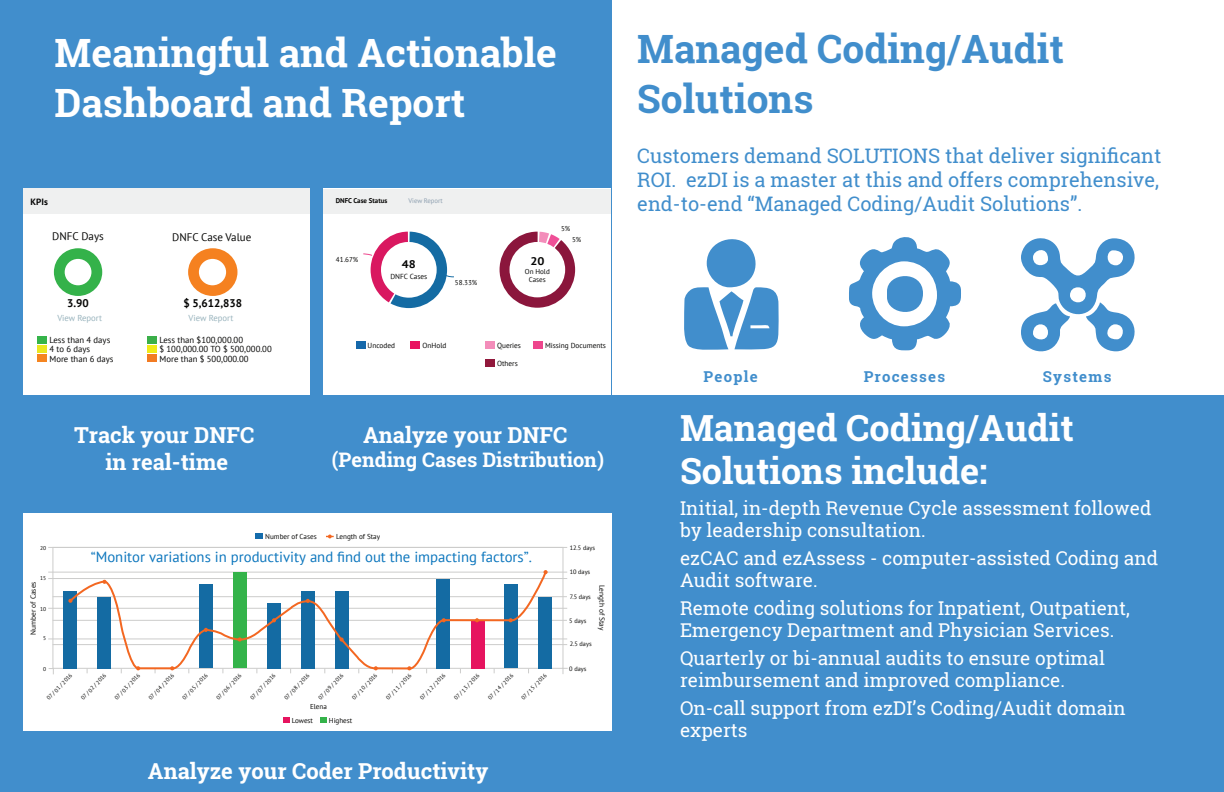
<style>
.page{position:relative;width:1224px;height:792px;background:#fff}
.page>*{position:absolute;margin:0;border:0;box-sizing:border-box;transform-origin:0 0}
.t1{font:700 39px/50px "Roboto Slab";color:#fff}
.t2{font:700 39px/50px "Roboto Slab";color:#418ecc}
.t3{font:700 36px/43.2px "Roboto Slab";color:#fff}
.t4{font:700 22px/26.4px "Roboto Slab";color:#fff;text-align:center}
.t5{font:20px/24px "Roboto Slab";color:#418ecc;text-align:justify}
.t6{font:700 20px "Roboto Slab";color:#fff}
.t7{font:19px/22px "Roboto Slab";color:#fefefe}
.t8{font:700 15px "Roboto Slab";letter-spacing:.085em;color:#418ecc}
.t9{font:14.7px "PT Sans";color:#0c76bd}
.t10{font:700 11.1px "PT Sans";color:#050504}
.t11{font:11px "PT Sans";color:#050504}
.t12{font:700 11px "PT Sans";color:#050504;scale:1.12 1}
.t13{font:700 9.1px "PT Sans";color:#050504}
.t14{font:8.7px/9.3px "PT Sans";color:#050504}
.t15{font:8.7px "PT Sans";color:#97b2bc}
.t16{font:7.4px "PT Sans";color:#050504}
.t17{font:7.3px "PT Sans";color:#050504}
.t18{font:7.2px "PT Sans";color:#050504}
.t19{font:7.1px/13.8px "PT Sans";color:#050504}
.t20{font:700 6.9px "PT Sans";color:#050504}
.t21{font:6.7px "PT Sans";color:#8b9dae}
.t22{font:6.3px "PT Sans";color:#050504}
.t23{font:5.6px "PT Sans";color:#050504}
.t24{font:5.5px "PT Sans";color:#050504}
</style>
<div class="page">
<div style="left:0;top:0;width:612px;height:792px;background:#418ecc"></div>
<div style="left:23px;top:189px;width:287px;height:206px;background:#fff"></div>
<div style="left:24px;top:189px;width:286px;height:25px;background:#eff0f0"></div>
<div style="left:54px;top:248px;width:48px;height:48px;background:#34b24a;border-radius:50%"></div>
<div style="left:65px;top:259px;width:26px;height:26px;background:#fff;border-radius:50%"></div>
<div style="left:188px;top:248px;width:49px;height:48px;background:#f58120;border-radius:50%"></div>
<div style="left:199px;top:259px;width:27px;height:26px;background:#fff;border-radius:50%"></div>
<div style="left:37px;top:336px;width:9px;height:7px;background:#35b44a"></div>
<div style="left:37px;top:345px;width:9px;height:7px;background:#eae721"></div>
<div style="left:37px;top:355px;width:9px;height:7px;background:#f58520"></div>
<div style="left:147px;top:336px;width:9px;height:7px;background:#3baf49"></div>
<div style="left:147px;top:345px;width:9px;height:7px;background:#f0ea18"></div>
<div style="left:147px;top:355px;width:9px;height:7px;background:#f27b22"></div>
<div style="left:323px;top:189px;width:287px;height:206px;background:#fff"></div>
<div style="left:323px;top:189px;width:287px;height:24px;background:#eff0f0"></div>
<div style="left:23px;top:513px;width:589px;height:217px;background:#fff"></div>
<hr style="left:48px;top:547px;width:519px;height:1px;background:#cccccb">
<hr style="left:48px;top:572px;width:519px;height:1px;background:#cccccb">
<hr style="left:48px;top:578px;width:519px;height:1px;background:#cccccb">
<hr style="left:48px;top:608px;width:519px;height:1px;background:#cccccb">
<hr style="left:48px;top:638px;width:519px;height:1px;background:#cccccb">
<hr style="left:53px;top:644px;width:514px;height:1px;background:#cccccb">
<hr style="left:53px;top:620px;width:514px;height:1px;background:#cccccb">
<hr style="left:53px;top:596px;width:514px;height:1px;background:#cccccb">
<svg style="left:562px;top:668px;width:6px;height:6px"></svg>
<svg style="left:326px;top:535px;width:8px;height:3px"></svg>
<div style="left:256px;top:533px;width:7px;height:6px;background:#146cac"></div>
<svg style="left:320px;top:718px;width:7px;height:5px"></svg>
<svg style="left:283px;top:718px;width:7px;height:5px"></svg>
<div style="left:538px;top:597px;width:14px;height:71px;background:#146ba3"></div>
<div style="left:64px;top:591px;width:13px;height:77px;background:#146ba3"></div>
<svg style="left:68px;top:570px;width:480px;height:101px"></svg>
<div style="left:356px;top:342px;width:9px;height:7px;background:#1568aa"></div>
<div style="left:410px;top:342px;width:9px;height:7px;background:#e91260"></div>
<svg style="left:363px;top:232px;width:91px;height:76px"></svg>
<div style="left:485px;top:360px;width:9px;height:7px;background:#91183b"></div>
<div style="left:485px;top:342px;width:9px;height:7px;background:#f38dba"></div>
<div style="left:533px;top:342px;width:9px;height:7px;background:#ee468d"></div>
<svg style="left:500px;top:232px;width:75px;height:76px"></svg>
<div style="left:510px;top:242px;width:55px;height:55px;background:#fff;border-radius:50%"></div>
<div style="left:612px;top:396px;width:612px;height:396px;background:#418ecc"></div>
<svg style="left:1021px;top:238px;width:114px;height:114px"></svg>
<svg style="left:849px;top:237px;width:112px;height:114px"></svg>
<svg style="left:684px;top:239px;width:95px;height:111px"></svg>
<h1 class="t1" style="left:55px;top:28px;width:504px">Meaningful and Actionable<br>Dashboard and Report</h1>
<p class="t13" style="left:31px;top:196px;width:19px">KPIs</p>
<p class="t20" style="left:336px;top:196px;width:53px">DNFC Case Status</p>
<p class="t21" style="left:408px;top:196px;width:36px">View Report</p>
<p class="t11" style="left:52px;top:230px;width:53px">DNFC Days</p>
<p class="t11" style="left:172px;top:230px;width:81px">DNFC Case Value</p>
<p class="t10" style="left:183px;top:296px;width:60px">$ 5,612,838</p>
<p class="t15" style="left:189px;top:312px;width:46px">View Report</p>
<p class="t14" style="left:160px;top:335px;width:114px">Less than $100,000.00<br>$ 100,000.00 TO $ 500,000.00</p>
<p class="t10" style="left:67px;top:296px;width:23px">3.90</p>
<p class="t15" style="left:57px;top:312px;width:46px">View Report</p>
<p class="t14" style="left:49px;top:335px;width:62px">Less than 4 days</p>
<p class="t14" style="left:49px;top:344px;width:42px">4 to 6 days</p>
<p class="t14" style="left:49px;top:354px;width:66px">More than 6 days</p>
<p class="t14" style="left:160px;top:354px;width:91px">More than $ 500,000.00</p>
<p class="t19" style="left:336px;top:253px;width:24px">41.67%</p>
<p class="t12" style="left:402px;top:257px;width:14px">48</p>
<p class="t17" style="left:390px;top:272px;width:38px">DNFC Cases</p>
<p class="t19" style="left:455px;top:275px;width:24px">58.33%</p>
<p class="t12" style="left:530px;top:254px;width:14px">20</p>
<p class="t19" style="left:525px;top:267px;width:27px;line-height:8.5px;text-align:center">On Hold<br>Cases</p>
<p class="t19" style="left:561px;top:222px;width:11px">5%</p>
<p class="t19" style="left:572px;top:233px;width:11px">5%</p>
<p class="t17" style="left:368px;top:341px;width:29px">Uncoded</p>
<p class="t17" style="left:423px;top:341px;width:25px">OnHold</p>
<p class="t17" style="left:497px;top:341px;width:25px">Queries</p>
<p class="t17" style="left:545px;top:341px;width:62px">Missing Documents</p>
<p class="t17" style="left:497px;top:359px;width:22px">Others</p>
<p class="t4" style="left:74px;top:422px;width:182px">Track your DNFC in real-time</p>
<p class="t4" style="left:363px;top:422px;width:206px">Analyze your DNFC</p>
<p class="t6" style="left:332px;top:446px;width:274px">(Pending Cases Distribution)</p>
<p class="t24" style="left:40px;top:545px;width:8px">20</p>
<p class="t24" style="left:40px;top:575px;width:8px">15</p>
<p class="t24" style="left:40px;top:605px;width:8px">10</p>
<p class="t24" style="left:43px;top:635px;width:5px">5</p>
<p class="t24" style="left:43px;top:666px;width:5px">0</p>
<p class="t16" style="left:28px;top:635px;width:55px;rotate:-90deg">Number of Cases</p>
<p class="t18" style="left:265px;top:531px;width:53px">Number of Cases</p>
<p class="t18" style="left:336px;top:531px;width:46px">Length of Stay</p>
<p class="t9" style="left:91px;top:548px;width:443px">“Monitor variations in productivity and find out the impacting factors”.</p>
<p class="t23" style="left:45px;top:696px;width:35px;rotate:-46deg">07 / 01 / 2016</p>
<p class="t23" style="left:79px;top:696px;width:35px;rotate:-46deg">07 / 02 / 2016</p>
<p class="t23" style="left:113px;top:696px;width:35px;rotate:-46deg">07 / 03 / 2016</p>
<p class="t23" style="left:147px;top:696px;width:35px;rotate:-46deg">07 / 04 / 2016</p>
<p class="t23" style="left:181px;top:696px;width:35px;rotate:-46deg">07 / 05 / 2016</p>
<p class="t23" style="left:215px;top:696px;width:35px;rotate:-46deg">07 / 06 / 2016</p>
<p class="t23" style="left:249px;top:696px;width:35px;rotate:-46deg">07 / 07 / 2016</p>
<p class="t23" style="left:283px;top:696px;width:35px;rotate:-46deg">07 / 08 / 2016</p>
<p class="t23" style="left:317px;top:696px;width:35px;rotate:-46deg">07 / 09 / 2016</p>
<p class="t23" style="left:350px;top:696px;width:35px;rotate:-46deg">07 / 10 / 2016</p>
<p class="t23" style="left:384px;top:696px;width:35px;rotate:-46deg">07 / 11 / 2016</p>
<p class="t23" style="left:418px;top:696px;width:35px;rotate:-46deg">07 / 12 / 2016</p>
<p class="t23" style="left:453px;top:696px;width:35px;rotate:-46deg">07 / 13 / 2016</p>
<p class="t23" style="left:486px;top:696px;width:35px;rotate:-46deg">07 / 14 / 2016</p>
<p class="t23" style="left:520px;top:696px;width:35px;rotate:-46deg">07 / 15 / 2016</p>
<p class="t19" style="left:292px;top:700px;width:37px;text-indent:18px">Elena<br>Lowest</p>
<p class="t19" style="left:329px;top:714px;width:25px">Highest</p>
<p class="t4" style="left:148px;top:758px;width:342px">Analyze your Coder Productivity</p>
<p class="t22" style="left:570px;top:544px;width:27px">12.5 days</p>
<p class="t22" style="left:570px;top:568px;width:22px">10 days</p>
<p class="t22" style="left:570px;top:592px;width:23px">7.5 days</p>
<p class="t22" style="left:569px;top:616px;width:19px">5 days</p>
<p class="t22" style="left:570px;top:640px;width:23px">2.5 days</p>
<p class="t22" style="left:569px;top:664px;width:19px">0 days</p>
<p class="t16" style="left:607px;top:585px;width:47px;rotate:90deg">Length of Stay</p>
<h1 class="t2" style="left:637px;top:24px;width:428px">Managed Coding/Audit<br>Solutions</h1>
<p class="t5" style="left:637px;top:144px;width:526px">Customers demand SOLUTIONS that deliver significant ROI. ezDI is a master at this and offers comprehensive, end-to-end “Managed Coding/Audit Solutions”.</p>
<p class="t8" style="left:704px;top:366px;width:56px">People</p>
<p class="t8" style="left:864px;top:366px;width:83px">Processes</p>
<p class="t8" style="left:1043px;top:366px;width:70px">Systems</p>
<h2 class="t3" style="left:680px;top:406px;width:395px">Managed Coding/Audit<br>Solutions include:</h2>
<p class="t7" style="left:680px;top:497px;width:473px">Initial, in-depth Revenue Cycle assessment followed by leadership consultation.</p>
<p class="t7" style="left:680px;top:547px;width:479px">ezCAC and ezAssess - computer-assisted Coding and<br>Audit software.</p>
<p class="t7" style="left:680px;top:597px;width:451px">Remote coding solutions for Inpatient, Outpatient,<br>Emergency Department and Physician Services.</p>
<p class="t7" style="left:680px;top:647px;width:426px">Quarterly or bi-annual audits to ensure optimal reimbursement and improved compliance.</p>
<p class="t7" style="left:680px;top:697px;width:447px">On-call support from ezDI’s Coding/Audit domain experts</p>
</div>
